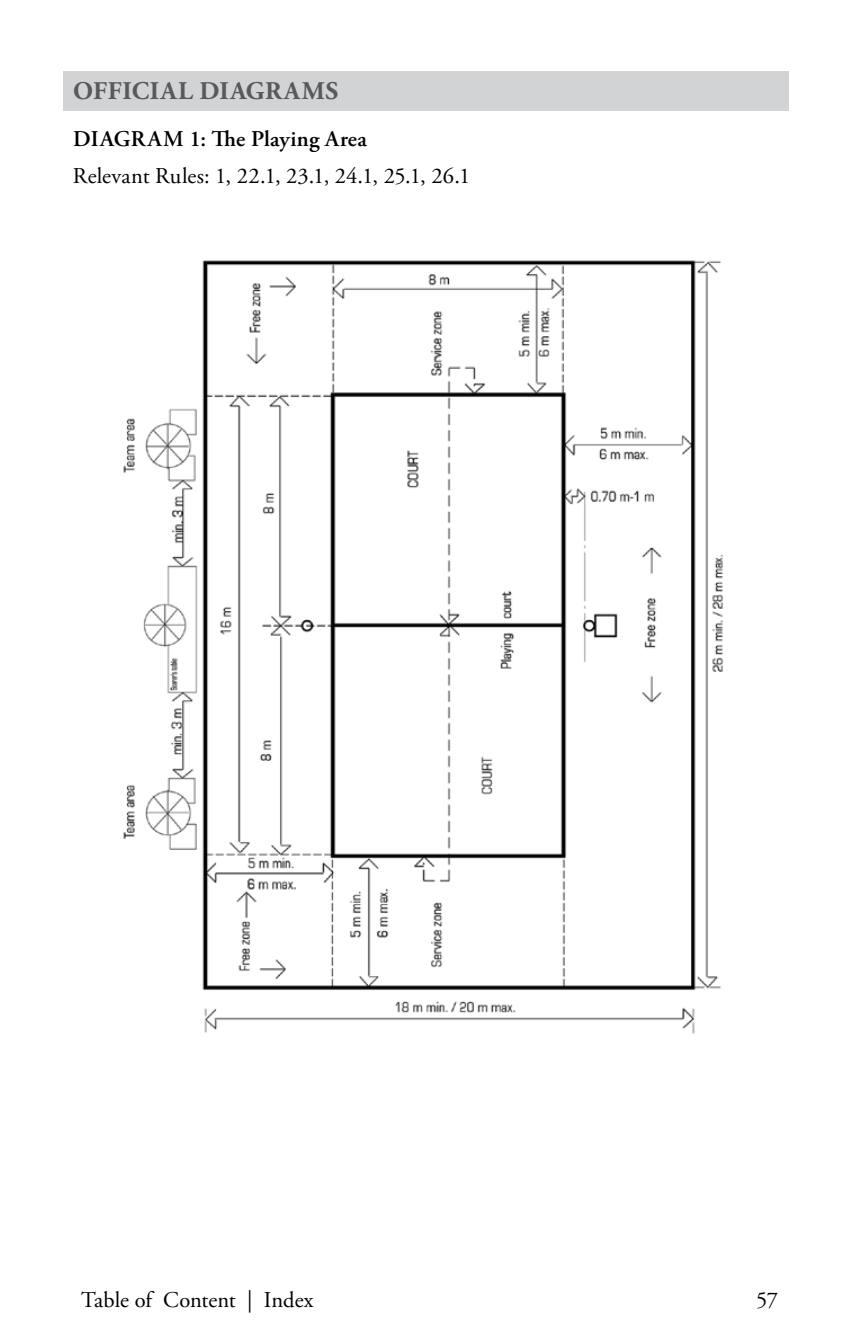
<style>
.page{position:relative;width:851px;height:1337px;background:#fff}
.page>*{position:absolute;margin:0;border:0;box-sizing:border-box;transform-origin:0 0}
.t1{font:700 25.43px "Adobe Garamond Pro";letter-spacing:.025em;color:#58595b}
.t2{font:22.5px "Adobe Garamond Pro";color:#000}
.t3{font:600 22.5px "Adobe Garamond Pro";letter-spacing:.015em;color:#000}
</style>
<div class="page">
<div style="left:63px;top:71px;width:725px;height:39px;background:#d1d3d4"></div>
<img style="left:123px;top:260px;width:600px;height:774px">
<p class="t1" style="left:73px;top:77px;width:267px">OFFICIAL DIAGRAMS</p>
<p class="t3" style="left:73px;top:126px;width:295px">DIAGRAM 1: The Playing Area</p>
<p class="t2" style="left:73px;top:162px;width:399px">Relevant Rules: 1, 22.1, 23.1, 24.1, 25.1, 26.1</p>
<p class="t2" style="left:81px;top:1286px;width:234px">Table of Content | Index</p>
<p class="t2" style="left:756px;top:1286px;width:23px">57</p>
</div>
